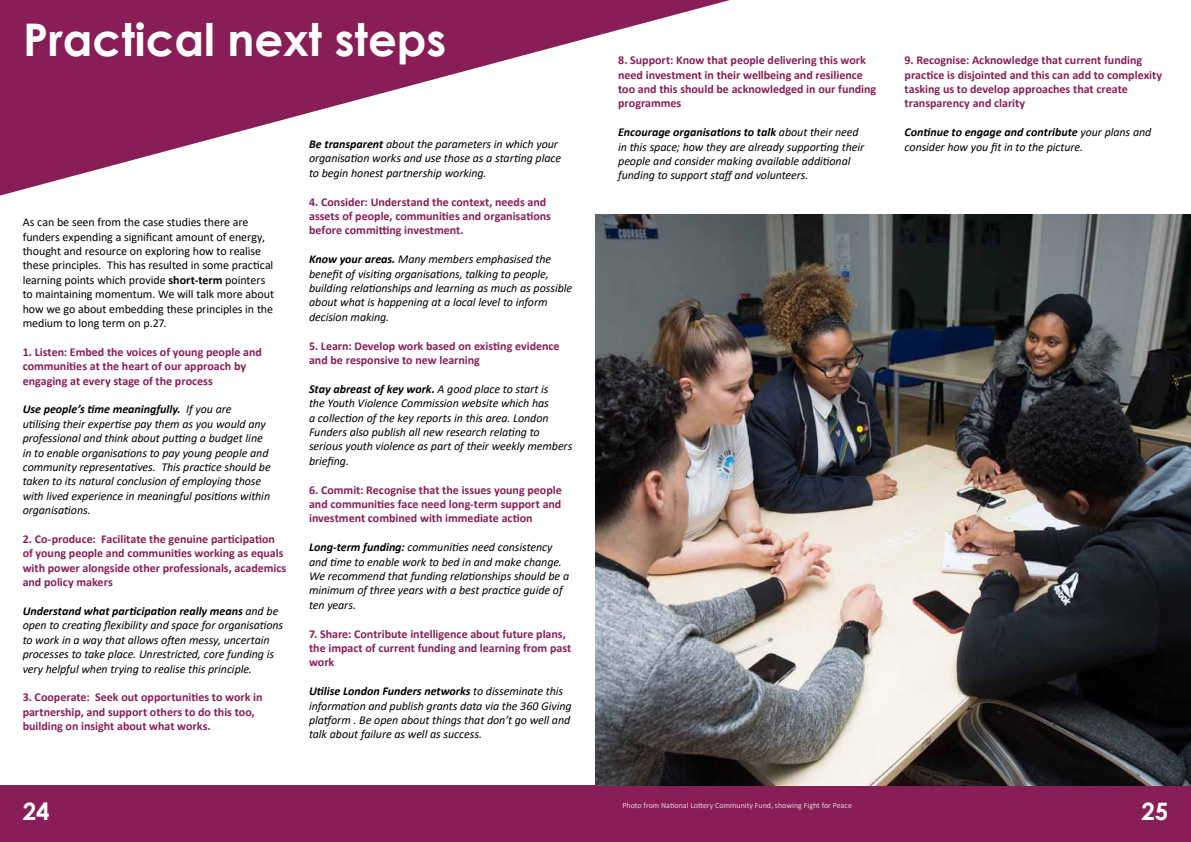
<style>
.page{position:relative;width:1191px;height:842px;background:#fff}
.page>*{position:absolute;margin:0;border:0;box-sizing:border-box;transform-origin:0 0}
.t1{font:700 45px "Century Gothic";color:#fff}
.t2{font:700 24px "Century Gothic";color:#fff}
.t3{font:italic 12px/14.4px "Calibri";letter-spacing:-.005em;color:#000}
.t4{font:700 12px/14.4px "Calibri";color:#891e57}
.t5{font:12px/14.4px "Calibri";letter-spacing:-.005em;color:#000}
.t6{font:8px "Calibri";color:#e3cfdb}
.s1{font-weight:700}
</style>
<div class="page">
<div style="left:0;top:785px;width:1191px;height:57px;background:#891e57"></div>
<svg style="left:0;top:0;width:730px;height:196px;fill:#891e57"></svg>
<img style="left:595px;top:214px;width:596px;height:571px">
<h1 class="t1" style="left:23px;top:6px;width:424px">Practical next steps</h1>
<p class="t5" style="left:23px;top:215px;width:253px">As can be seen from the case studies there are funders expending a significant amount of energy, thought and resource on exploring how to realise these principles. This has resulted in some practical learning points which provide <span class="s1">short-term</span> pointers to maintaining momentum. We will talk more about how we go about embedding these principles in the medium to long term on p.27.</p>
<p class="t4" style="left:23px;top:344px;width:241px">1. Listen: Embed the voices of young people and communities at the heart of our approach by engaging at every stage of the process</p>
<p class="t3" style="left:23px;top:402px;width:250px"><span class="s1">Use people’s time meaningfully.</span> If you are utilising their expertise pay them as you would any professional and think about putting a budget line in to enable organisations to pay young people and community representatives. This practice should be taken to its natural conclusion of employing those with lived experience in meaningful positions within organisations.</p>
<p class="t4" style="left:23px;top:532px;width:265px">2. Co-produce: Facilitate the genuine participation of young people and communities working as equals with power alongside other professionals, academics and policy makers</p>
<p class="t3" style="left:23px;top:603px;width:262px"><span class="s1">Understand what participation really means</span> and be open to creating flexibility and space for organisations to work in a way that allows often messy, uncertain processes to take place. Unrestricted, core funding is very helpful when trying to realise this principle.</p>
<p class="t4" style="left:23px;top:690px;width:241px">3. Cooperate: Seek out opportunities to work in partnership, and support others to do this too, building on insight about what works.</p>
<p class="t3" style="left:309px;top:136px;width:254px"><span class="s1">Be transparent</span> about the parameters in which your organisation works and use those as a starting place to begin honest partnership working.</p>
<p class="t4" style="left:309px;top:194px;width:243px">4. Consider: Understand the context, needs and assets of people, communities and organisations before committing investment.</p>
<p class="t3" style="left:309px;top:251px;width:265px"><span class="s1">Know your areas.</span> Many members emphasised the benefit of visiting organisations, talking to people, building relationships and learning as much as possible about what is happening at a local level to inform decision making.</p>
<p class="t4" style="left:309px;top:338px;width:252px">5. Learn: Develop work based on existing evidence and be responsive to new learning</p>
<p class="t3" style="left:309px;top:381px;width:265px"><span class="s1">Stay abreast of key work.</span> A good place to start is<br>the Youth Violence Commission website which has<br>a collection of the key reports in this area. London Funders also publish all new research relating to serious youth violence as part of their weekly members briefing.</p>
<p class="t4" style="left:309px;top:482px;width:254px;text-align:justify">6. Commit: Recognise that the issues young people and communities face need long-term support and investment combined with immediate action</p>
<p class="t3" style="left:309px;top:539px;width:262px"><span class="s1">Long-term funding:</span> communities need consistency and time to enable work to bed in and make change.<br>We recommend that funding relationships should be a minimum of three years with a best practice guide of ten years.</p>
<p class="t4" style="left:309px;top:626px;width:264px">7. Share: Contribute intelligence about future plans, the impact of current funding and learning from past work</p>
<p class="t3" style="left:309px;top:683px;width:264px"><span class="s1">Utilise London Funders networks</span> to disseminate this information and publish grants data via the 360 Giving platform . Be open about things that don’t go well and talk about failure as well as success.</p>
<h2 class="t2" style="left:23px;top:793px;width:28px">24</h2>
<p class="t4" style="left:618px;top:53px;width:259px">8. Support: Know that people delivering this work need investment in their wellbeing and resilience too and this should be acknowledged in our funding programmes</p>
<p class="t3" style="left:618px;top:124px;width:247px"><span class="s1">Encourage organisations to talk</span> about their need in this space; how they are already supporting their people and consider making available additional funding to support staff and volunteers.</p>
<p class="t4" style="left:904px;top:53px;width:259px">9. Recognise: Acknowledge that current funding practice is disjointed and this can add to complexity tasking us to develop approaches that create transparency and clarity</p>
<p class="t3" style="left:904px;top:124px;width:248px"><span class="s1">Continue to engage and contribute</span> your plans and consider how you fit in to the picture.</p>
<p class="t6" style="left:622px;top:800px;width:231px">Photo from National Lottery Community Fund, showing Fight for Peace</p>
<h2 class="t2" style="left:1141px;top:793px;width:28px">25</h2>
</div>
